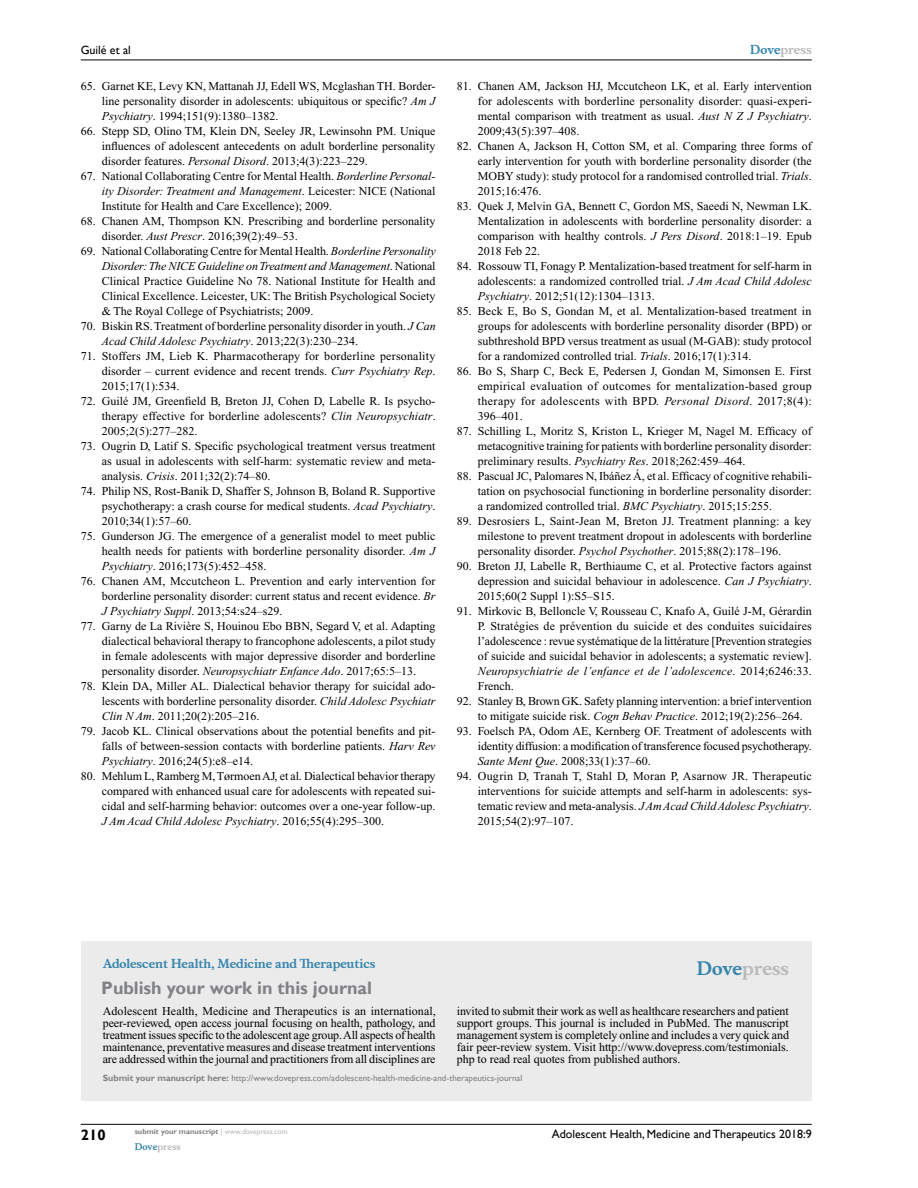
<style>
.page{position:relative;width:918px;height:1188px;background:#fff}
.page>*{position:absolute;margin:0;border:0;box-sizing:border-box;transform-origin:0 0}
.t1{font:700 18px "Gill Sans";color:#808285}
.t2{font:700 18px "Musee";color:#b8babc}
.t3{font:700 15px "Gill Sans";color:#000}
.t4{font:12px/15px "Times New Roman";color:#000;text-align:justify}
.t5{font:12px "Gill Sans";color:#000}
.t6{font:700 12px "Musee";color:#3785ad}
.t7{font:700 12px "Musee";color:#b8babc}
.t8{font:9px "Gill Sans";color:#808285}
.t9{font:700 9px "Musee";color:#b8babc}
.t10{font:700 7.5px "Gill Sans";color:#808285}
.s1{font-style:italic}
.s2{color:#3785ad}
.s3{font-weight:700}
.s4{font-weight:400;color:#b8babc}
</style>
<div class="page">
<div style="left:81px;top:941px;width:731px;height:160px;background:#ebebec"></div>
<hr style="left:81px;top:1124px;width:731px;height:1px;background:#000">
<hr style="left:81px;top:60px;width:731px;height:1px;background:#000">
<p class="t5" style="left:81px;top:43px;width:52px">Guilé et al</p>
<p class="t4" style="left:102px;top:79px;width:335px;text-indent:-21px">65. Garnet KE, Levy KN, Mattanah JJ, Edell WS, Mcglashan TH. Border&shy;line personality disorder in adolescents: ubiquitous or specific? <span class="s1">Am J Psychiatry</span>. 1994;151(9):1380–1382.</p>
<p class="t4" style="left:102px;top:124px;width:335px;text-indent:-21px">66. Stepp SD, Olino TM, Klein DN, Seeley JR, Lewinsohn PM. Unique influences of adolescent antecedents on adult borderline personality disorder features. <span class="s1">Personal Disord</span>. 2013;4(3):223–229.</p>
<p class="t4" style="left:102px;top:169px;width:335px;text-indent:-21px">67. National Collaborating Centre for Mental Health. <span class="s1">Borderline Personal&shy;ity Disorder: Treatment and Management</span>. Leicester: NICE (National Institute for Health and Care Excellence); 2009.</p>
<p class="t4" style="left:102px;top:214px;width:335px;text-indent:-21px">68. Chanen AM, Thompson KN. Prescribing and borderline personality disorder. <span class="s1">Aust Prescr</span>. 2016;39(2):49–53.</p>
<p class="t4" style="left:102px;top:244px;width:336px;text-indent:-21px">69. National Collaborating Centre for Mental Health. <span class="s1">Borderline Personality Disorder: The NICE Guideline on Treatment and Management</span>. National Clinical Practice Guideline No 78. National Institute for Health and Clinical Excellence. Leicester, UK: The British Psychological Society &amp; The Royal College of Psychiatrists; 2009.</p>
<p class="t4" style="left:102px;top:319px;width:335px;text-indent:-21px">70. Biskin RS. Treatment of borderline personality disorder in youth. <span class="s1">J Can<br>Acad Child Adolesc Psychiatry</span>. 2013;22(3):230–234.</p>
<p class="t4" style="left:102px;top:349px;width:335px;text-indent:-21px">71. Stoffers JM, Lieb K. Pharmacotherapy for borderline personality disorder – current evidence and recent trends. <span class="s1">Curr Psychiatry Rep</span>.<br>2015;17(1):534.</p>
<p class="t4" style="left:102px;top:394px;width:335px;text-indent:-21px">72. Guilé JM, Greenfield B, Breton JJ, Cohen D, Labelle R. Is psycho&shy;therapy effective for borderline adolescents? <span class="s1">Clin Neuropsychiatr</span>.<br>2005;2(5):277–282.</p>
<p class="t4" style="left:102px;top:439px;width:335px;text-indent:-21px">73. Ougrin D, Latif S. Specific psychological treatment versus treatment as usual in adolescents with self-harm: systematic review and meta&shy;analysis. <span class="s1">Crisis</span>. 2011;32(2):74–80.</p>
<p class="t4" style="left:102px;top:484px;width:335px;text-indent:-21px">74. Philip NS, Rost-Banik D, Shaffer S, Johnson B, Boland R. Supportive psychotherapy: a crash course for medical students. <span class="s1">Acad Psychiatry</span>.<br>2010;34(1):57–60.</p>
<p class="t4" style="left:102px;top:529px;width:335px;text-indent:-21px">75. Gunderson JG. The emergence of a generalist model to meet public health needs for patients with borderline personality disorder. <span class="s1">Am J Psychiatry</span>. 2016;173(5):452–458.</p>
<p class="t4" style="left:102px;top:574px;width:335px;text-indent:-21px">76. Chanen AM, Mccutcheon L. Prevention and early intervention for borderline personality disorder: current status and recent evidence. <span class="s1">Br J Psychiatry Suppl</span>. 2013;54:s24–s29.</p>
<p class="t4" style="left:102px;top:619px;width:336px;text-indent:-21px">77. Garny de La Rivière S, Houinou Ebo BBN, Segard V, et al. Adapting dialectical behavioral therapy to francophone adolescents, a pilot study in female adolescents with major depressive disorder and borderline personality disorder. <span class="s1">Neuropsychiatr Enfance Ado</span>. 2017;65:5–13.</p>
<p class="t4" style="left:102px;top:679px;width:335px;text-indent:-21px">78. Klein DA, Miller AL. Dialectical behavior therapy for suicidal ado&shy;lescents with borderline personality disorder. <span class="s1">Child Adolesc Psychiatr Clin N Am</span>. 2011;20(2):205–216.</p>
<p class="t4" style="left:102px;top:724px;width:335px;text-indent:-21px">79. Jacob KL. Clinical observations about the potential benefits and pit&shy;falls of between-session contacts with borderline patients. <span class="s1">Harv Rev Psychiatry</span>. 2016;24(5):e8–e14.</p>
<p class="t4" style="left:102px;top:769px;width:335px;text-indent:-21px">80. Mehlum L, Ramberg M, Tørmoen AJ, et al. Dialectical behavior therapy compared with enhanced usual care for adolescents with repeated sui&shy;cidal and self-harming behavior: outcomes over a one-year follow-up.<br><span class="s1">J Am Acad Child Adolesc Psychiatry</span>. 2016;55(4):295–300.</p>
<p class="t7" style="left:750px;top:43px;width:63px"><span class="s2">Dove</span>press</p>
<p class="t4" style="left:478px;top:79px;width:336px;text-indent:-21px">81. Chanen AM, Jackson HJ, Mccutcheon LK, et al. Early intervention for adolescents with borderline personality disorder: quasi-experi&shy;mental comparison with treatment as usual. <span class="s1">Aust N Z J Psychiatry</span>.<br>2009;43(5):397–408.</p>
<p class="t4" style="left:478px;top:139px;width:335px;text-indent:-21px">82. Chanen A, Jackson H, Cotton SM, et al. Comparing three forms of early intervention for youth with borderline personality disorder (the MOBY study): study protocol for a randomised controlled trial. <span class="s1">Trials</span>.<br>2015;16:476.</p>
<p class="t4" style="left:478px;top:199px;width:336px;text-indent:-21px">83. Quek J, Melvin GA, Bennett C, Gordon MS, Saeedi N, Newman LK.<br>Mentalization in adolescents with borderline personality disorder: a comparison with healthy controls. <span class="s1">J Pers Disord</span>. 2018:1–19. Epub 2018 Feb 22.</p>
<p class="t4" style="left:478px;top:259px;width:335px;text-indent:-21px">84. Rossouw TI, Fonagy P. Mentalization-based treatment for self-harm in adolescents: a randomized controlled trial. <span class="s1">J Am Acad Child Adolesc Psychiatry</span>. 2012;51(12):1304–1313.</p>
<p class="t4" style="left:478px;top:304px;width:335px;text-indent:-21px">85. Beck E, Bo S, Gondan M, et al. Mentalization-based treatment in groups for adolescents with borderline personality disorder (BPD) or subthreshold BPD versus treatment as usual (M-GAB): study protocol for a randomized controlled trial. <span class="s1">Trials</span>. 2016;17(1):314.</p>
<p class="t4" style="left:478px;top:364px;width:335px;text-indent:-21px">86. Bo S, Sharp C, Beck E, Pedersen J, Gondan M, Simonsen E. First empirical evaluation of outcomes for mentalization-based group therapy for adolescents with BPD. <span class="s1">Personal Disord</span>. 2017;8(4):<br>396–401.</p>
<p class="t4" style="left:478px;top:424px;width:335px;text-indent:-21px">87. Schilling L, Moritz S, Kriston L, Krieger M, Nagel M. Efficacy of metacognitive training for patients with borderline personality disorder: preliminary results. <span class="s1">Psychiatry Res</span>. 2018;262:459–464.</p>
<p class="t4" style="left:478px;top:469px;width:335px;text-indent:-21px">88. Pascual JC, Palomares N, Ibáñez Á, et al. Efficacy of cognitive rehabili&shy;tation on psychosocial functioning in borderline personality disorder: a randomized controlled trial. <span class="s1">BMC Psychiatry</span>. 2015;15:255.</p>
<p class="t4" style="left:478px;top:514px;width:335px;text-indent:-21px">89. Desrosiers L, Saint-Jean M, Breton JJ. Treatment planning: a key milestone to prevent treatment dropout in adolescents with borderline personality disorder. <span class="s1">Psychol Psychother</span>. 2015;88(2):178–196.</p>
<p class="t4" style="left:478px;top:559px;width:335px;text-indent:-21px">90. Breton JJ, Labelle R, Berthiaume C, et al. Protective factors against depression and suicidal behaviour in adolescence. <span class="s1">Can J Psychiatry</span>.<br>2015;60(2 Suppl 1):S5–S15.</p>
<p class="t4" style="left:478px;top:604px;width:336px;text-indent:-21px">91. Mirkovic B, Belloncle V, Rousseau C, Knafo A, Guilé J-M, Gérardin P. Stratégies de prévention du suicide et des conduites suicidaires l’adolescence : revue systématique de la littérature [Prevention strategies of suicide and suicidal behavior in adolescents; a systematic review].<br><span class="s1">Neuropsychiatrie de l’enfance et de l’adolescence</span>. 2014;6246:33.<br>French.</p>
<p class="t4" style="left:478px;top:694px;width:335px;text-indent:-21px">92. Stanley B, Brown GK. Safety planning intervention: a brief intervention to mitigate suicide risk. <span class="s1">Cogn Behav Practice</span>. 2012;19(2):256–264.</p>
<p class="t4" style="left:478px;top:724px;width:335px;text-indent:-21px">93. Foelsch PA, Odom AE, Kernberg OF. Treatment of adolescents with identity diffusion: a modification of transference focused psychotherapy.<br><span class="s1">Sante Ment Que</span>. 2008;33(1):37–60.</p>
<p class="t4" style="left:478px;top:769px;width:336px;text-indent:-21px">94. Ougrin D, Tranah T, Stahl D, Moran P, Asarnow JR. Therapeutic interventions for suicide attempts and self-harm in adolescents: sys&shy;tematic review and meta-analysis. <span class="s1">J Am Acad Child Adolesc Psychiatry</span>.<br>2015;54(2):97–107.</p>
<p class="t6" style="left:103px;top:956px;width:274px">Adolescent Health, Medicine and Therapeutics</p>
<h1 class="t1" style="left:101px;top:977px;width:272px">Publish your work in this journal</h1>
<h1 class="t2" style="left:697px;top:958px;width:94px"><span class="s2">Dove</span>press</h1>
<p class="t4" style="left:103px;top:1005px;width:335px;line-height:12px">Adolescent Health, Medicine and Therapeutics is an international, peer-reviewed, open access journal focusing on health, pathology, and treatment issues specific to the adolescent age group. All aspects of health maintenance, preventative measures and disease treatment interventions are addressed within the journal and practitioners from all disciplines are</p>
<p class="t4" style="left:457px;top:1005px;width:334px;line-height:12px">invited to submit their work as well as healthcare researchers and patient support groups. This journal is included in PubMed. The manuscript management system is completely online and includes a very quick and fair peer-review system. Visit http://www.dovepress.com/testimonials. php to read real quotes from published authors.</p>
<p class="t8" style="left:103px;top:1072px;width:421px"><span class="s3">Submit your manuscript here:</span> http://www.dovepress.com/adolescent-health-medicine-and-therapeutics-journal</p>
<p class="t3" style="left:81px;top:1126px;width:26px">210</p>
<p class="t10" style="left:135px;top:1127px;width:154px">submit your manuscript <span class="s4">| www.dovepress.com</span></p>
<p class="t9" style="left:135px;top:1141px;width:48px"><span class="s2">Dove</span>press</p>
<p class="t5" style="left:552px;top:1127px;width:261px">Adolescent Health, Medicine and Therapeutics 2018:9</p>
</div>
